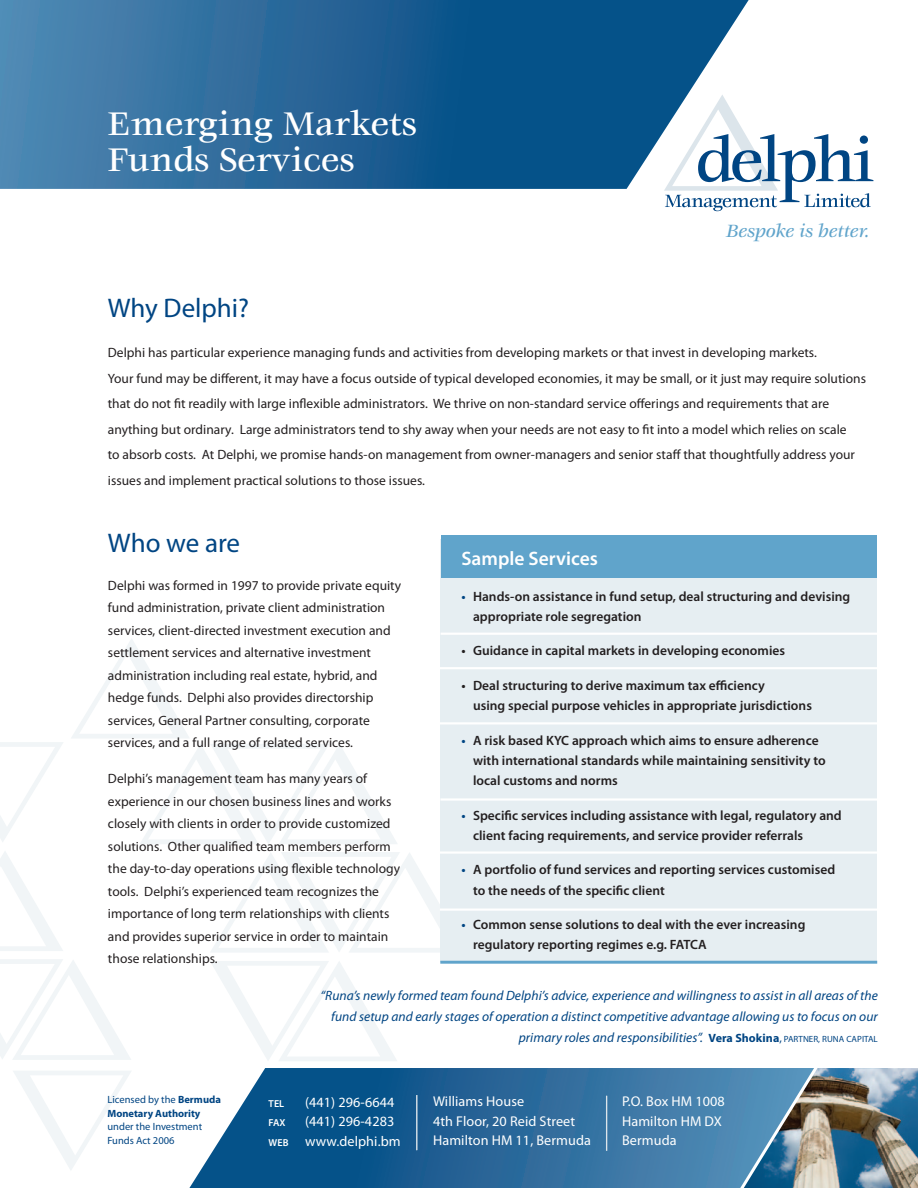
<style>
.page{position:relative;width:918px;height:1188px;background:#fff}
.page>*{position:absolute;margin:0;border:0;box-sizing:border-box;transform-origin:0 0}
.t1{font:500 36px/36px "Veljovic";letter-spacing:-.005em;color:#fff}
.t2{font:27px "Myriad Pro";color:#004583}
.t3{font:italic 500 19.5px "Veljovic";letter-spacing:-.015em;color:#60a4cb}
.t4{font:600 19.5px "Myriad Pro";color:#fff}
.t5{font:14.1px/19.5px "Myriad Pro";letter-spacing:.005em;color:#fff}
.t6{font:13.5px/22.5px "Myriad Pro";color:#231f20}
.t7{font:600 13.5px/20.2px "Myriad Pro";color:#231f20}
.t8{font:italic 13.5px/21px "Myriad Pro";letter-spacing:.005em;color:#004583;text-align:right}
.t9{font:700 10.5px/13.5px "Myriad Pro";color:#004583}
.t10{font:10.5px/13.5px "Myriad Pro";color:#004583}
.t11{font:600 10.2px "Myriad Pro";letter-spacing:-.005em;color:#fff}
.s1{color:#004583}
.s2{font-weight:700;font-style:normal;font-size:12px}
.s3{font-style:normal;font-size:12px}
.s4{font-style:normal;font-size:9px}
.s5{font-weight:400}
.s6{font-weight:600;font-size:10.2px}
</style>
<div class="page">
<svg style="left:0;top:742px;width:63px;height:100px"></svg>
<svg style="left:71px;top:639px;width:326px;height:205px"></svg>
<svg style="left:0;top:852px;width:63px;height:99px"></svg>
<svg style="left:211px;top:852px;width:229px;height:100px"></svg>
<svg style="left:0;top:959px;width:131px;height:101px"></svg>
<svg style="left:210px;top:961px;width:187px;height:100px"></svg>
<div style="left:440px;top:540px;width:437px;height:422px;background:#e6eef2"></div>
<svg style="left:13px;top:1071px;width:118px;height:99px"></svg>
<svg style="left:189px;top:1068px;width:536px;height:120px;background:#326f9e"></svg>
<div style="left:441px;top:535px;width:436px;height:42px;background:#60a4cb"></div>
<img style="left:826px;top:1068px;width:92px;height:120px">
<svg style="left:725px;top:1068px;width:101px;height:120px;background:#698fa6"></svg>
<hr style="left:606px;top:1096px;width:1px;height:55px;background:#dce5eb">
<hr style="left:416px;top:1095px;width:1px;height:55px;background:#dce5eb">
<hr style="left:439px;top:667px;width:479px;height:2px;background:#fff">
<hr style="left:440px;top:961px;width:437px;height:3px;background:#60a4cb">
<svg style="left:664px;top:134px;width:209px;height:77px"></svg>
<svg style="left:0;top:0;width:749px;height:189px;background:#316f9e"></svg>
<hr style="left:441px;top:633px;width:477px;height:2px;background:#fff">
<hr style="left:439px;top:722px;width:479px;height:2px;background:#fff">
<hr style="left:440px;top:798px;width:478px;height:3px;background:#fff">
<hr style="left:440px;top:908px;width:478px;height:3px;background:#fff">
<hr style="left:440px;top:851px;width:478px;height:3px;background:#fff">
<h1 class="t1" style="left:107px;top:107px;width:311px">Emerging Markets<br>Funds Services</h1>
<h3 class="t3" style="left:726px;top:220px;width:145px">Bespoke is better.</h3>
<h2 class="t2" style="left:108px;top:293px;width:143px">Why Delphi?</h2>
<p class="t6" style="left:108px;top:340px;width:760px;line-height:25.5px">Delphi has particular experience managing funds and activities from developing markets or that invest in developing markets.<br>Your fund may be different, it may have a focus outside of typical developed economies, it may be small, or it just may require solutions that do not fit readily with large inflexible administrators. We thrive on non-standard service offerings and requirements that are anything but ordinary. Large administrators tend to shy away when your needs are not easy to fit into a model which relies on scale<br>to absorb costs. At Delphi, we promise hands-on management from owner-managers and senior staff that thoughtfully address your issues and implement practical solutions to those issues.</p>
<h2 class="t2" style="left:108px;top:529px;width:134px">Who we are</h2>
<p class="t6" style="left:108px;top:574px;width:295px">Delphi was formed in 1997 to provide private equity fund administration, private client administration services, client-directed investment execution and settlement services and alternative investment administration including real estate, hybrid, and hedge funds. Delphi also provides directorship services, General Partner consulting, corporate services, and a full range of related services.</p>
<p class="t6" style="left:108px;top:768px;width:294px">Delphi’s management team has many years of experience in our chosen business lines and works closely with clients in order to provide customized solutions. Other qualified team members perform the day-to-day operations using flexible technology tools. Delphi’s experienced team recognizes the importance of long term relationships with clients and provides superior service in order to maintain those relationships.</p>
<h3 class="t4" style="left:461px;top:547px;width:138px">Sample Services</h3>
<p class="t7" style="left:473px;top:586px;width:379px;text-indent:-12px"><span class="s1">•</span> Hands-on assistance in fund setup, deal structuring and devising appropriate role segregation</p>
<p class="t7" style="left:461px;top:641px;width:325px">• Guidance in capital markets in developing economies</p>
<p class="t7" style="left:473px;top:675px;width:340px;text-indent:-12px">• Deal structuring to derive maximum tax efficiency<br>using special purpose vehicles in appropriate jurisdictions</p>
<p class="t7" style="left:473px;top:730px;width:354px;text-indent:-12px"><span class="s1">•</span> A risk based KYC approach which aims to ensure adherence with international standards while maintaining sensitivity to local customs and norms</p>
<p class="t7" style="left:473px;top:805px;width:370px;text-indent:-12px"><span class="s1">•</span> Specific services including assistance with legal, regulatory and client facing requirements, and service provider referrals</p>
<p class="t7" style="left:473px;top:860px;width:364px;text-indent:-12px"><span class="s1">•</span> A portfolio of fund services and reporting services customised to the needs of the specific client</p>
<p class="t7" style="left:473px;top:915px;width:334px;text-indent:-12px"><span class="s1">•</span> Common sense solutions to deal with the ever increasing regulatory reporting regimes e.g. FATCA</p>
<p class="t8" style="left:321px;top:985px;width:559px">“Runa’s newly formed team found Delphi’s advice, experience and willingness to assist in all areas of the fund setup and early stages of operation a distinct competitive advantage allowing us to focus on our primary roles and responsibilities”. <span class="s2">Vera Shokina</span><span class="s3">,</span> <span class="s4">PARTNER, RUNA CAPITAL</span></p>
<p class="t9" style="left:107px;top:1093px;width:115px"><span class="s5">Licensed by the</span> Bermuda<br>Monetary Authority</p>
<p class="t10" style="left:107px;top:1120px;width:96px">under the Investment<br>Funds Act 2006</p>
<p class="t11" style="left:269px;top:1098px;width:17px">TEL</p>
<p class="t5" style="left:305px;top:1093px;width:91px">(441) 296-6644</p>
<p class="t11" style="left:269px;top:1117px;width:18px">FAX</p>
<p class="t5" style="left:269px;top:1112px;width:134px;text-indent:36px">(441) 296-4283<br><span class="s6">WEB</span> www.delphi.bm</p>
<p class="t5" style="left:433px;top:1092px;width:159px">Williams House<br>4th Floor, 20 Reid Street<br>Hamilton HM 11, Bermuda</p>
<p class="t5" style="left:622px;top:1092px;width:104px">P.O. Box HM 1008<br>Hamilton HM DX<br>Bermuda</p>
</div>
